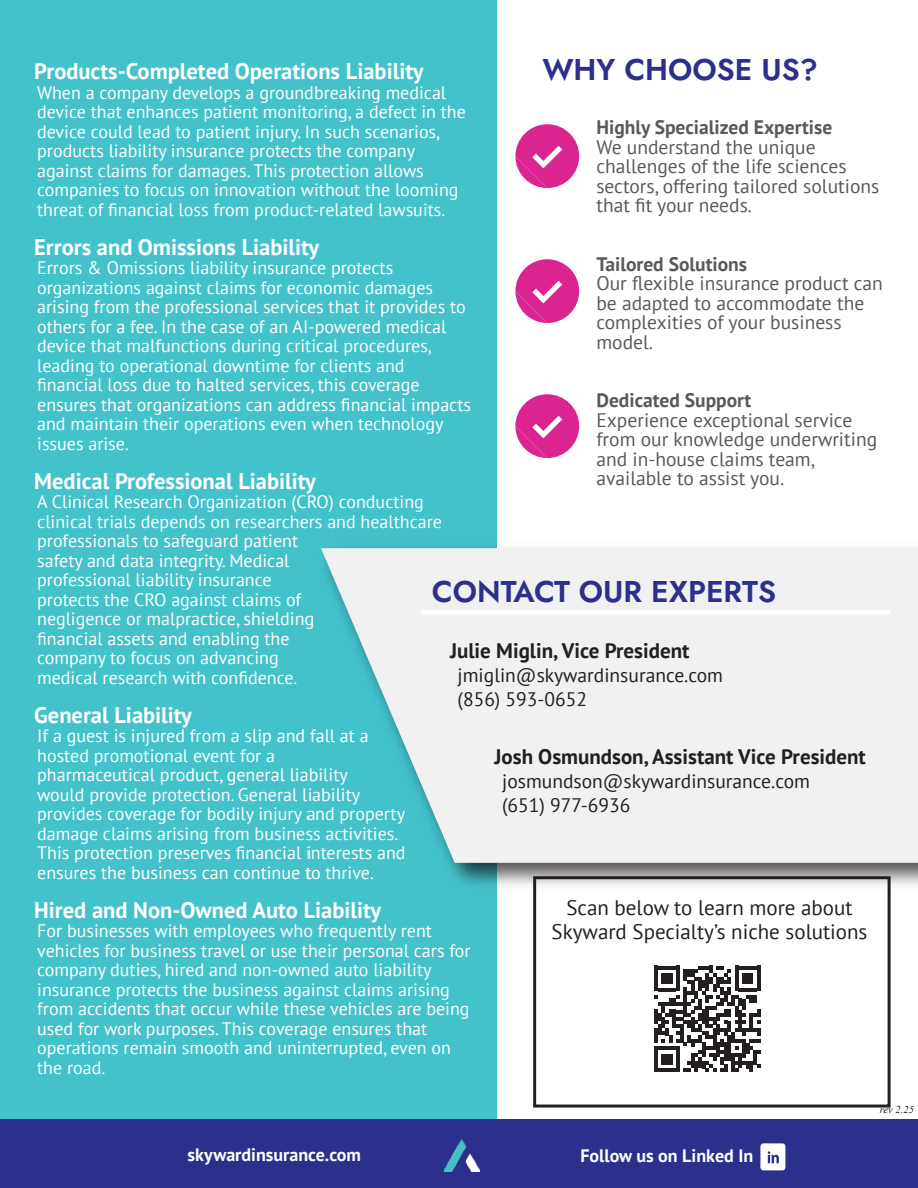
<style>
.page{position:relative;width:918px;height:1188px;background:#fff}
.page>*{position:absolute;margin:0;border:0;box-sizing:border-box;transform-origin:0 0}
.t1{font:600 30px "Jost";color:#2c308c}
.t2{font:700 22.5px "PT Sans";color:#fff}
.t3{font:700 21px "PT Sans";color:#231f20}
.t4{font:21px/24px "PT Sans";color:#231f20;text-align:center}
.t5{font:19.5px/19.5px "PT Sans";color:#58595b}
.t6{font:19.5px/24px "PT Sans";color:#231f20}
.t7{font:700 19.5px "PT Sans";color:#58595b}
.t8{font:18px/19.5px "PT Sans";color:#fff}
.t9{font:700 18px "PT Sans";color:#fff}
.t10{font:italic 10.5px "Times New Roman";color:#231f20}
</style>
<div class="page">
<div style="left:0;top:0;width:496px;height:1188px;background:#44c2cc"></div>
<img style="left:449px;top:536px;width:469px;height:360px">
<svg style="left:321px;top:548px;width:597px;height:315px;fill:#f1f1f2"></svg>
<div style="left:0;top:1120px;width:918px;height:68px;background:#2c308c"></div>
<div style="left:421px;top:610px;width:469px;height:5px;background:#fff"></div>
<svg style="left:654px;top:966px;width:106px;height:106px"></svg>
<div style="left:533px;top:876px;width:358px;height:232px;border:3px solid #231f20"></div>
<img style="left:445px;top:1139px;width:35px;height:33px">
<div style="left:760px;top:1143px;width:25px;height:27px;background:#fff;border-radius:3px"></div>
<svg style="left:768px;top:1151px;width:11px;height:12px"></svg>
<svg style="left:515px;top:124px;width:64px;height:64px"></svg>
<svg style="left:515px;top:259px;width:64px;height:64px"></svg>
<svg style="left:515px;top:394px;width:64px;height:64px"></svg>
<p class="t2" style="left:34px;top:57px;width:391px">Products-Completed Operations Liability</p>
<h1 class="t1" style="left:542px;top:49px;width:277px">WHY CHOOSE US?</h1>
<p class="t8" style="left:37px;top:82px;width:430px">When a company develops a groundbreaking medical device that enhances patient monitoring, a defect in the device could lead to patient injury. In such scenarios, products liability insurance protects the company against claims for damages. This protection allows companies to focus on innovation without the looming threat of financial loss from product-related lawsuits.</p>
<p class="t2" style="left:34px;top:232px;width:287px">Errors and Omissions Liability</p>
<p class="t8" style="left:37px;top:258px;width:435px">Errors &amp; Omissions liability insurance protects organizations against claims for economic damages arising from the professional services that it provides to others for a fee. In the case of an AI-powered medical device that malfunctions during critical procedures, leading to operational downtime for clients and financial loss due to halted services, this coverage ensures that organizations can address financial impacts and maintain their operations even when technology issues arise.</p>
<p class="t2" style="left:34px;top:466px;width:283px">Medical Professional Liability</p>
<p class="t8" style="left:37px;top:492px;width:406px">A Clinical Research Organization (CRO) conducting clinical trials depends on researchers and healthcare professionals to safeguard patient<br>safety and data integrity. Medical<br>professional liability insurance<br>protects the CRO against claims of<br>negligence or malpractice, shielding<br>financial assets and enabling the<br>company to focus on advancing<br>medical research with confidence.</p>
<p class="t2" style="left:34px;top:700px;width:159px">General Liability</p>
<p class="t8" style="left:37px;top:726px;width:370px">If a guest is injured from a slip and fall at a hosted promotional event for a<br>pharmaceutical product, general liability<br>would provide protection. General liability provides coverage for bodily injury and property damage claims arising from business activities.<br>This protection preserves financial interests and ensures the business can continue to thrive.</p>
<p class="t2" style="left:34px;top:895px;width:349px">Hired and Non-Owned Auto Liability</p>
<p class="t8" style="left:37px;top:921px;width:435px">For businesses with employees who frequently rent vehicles for business travel or use their personal cars for company duties, hired and non-owned auto liability insurance protects the business against claims arising from accidents that occur while these vehicles are being used for work purposes. This coverage ensures that operations remain smooth and uninterrupted, even on the road.</p>
<p class="t7" style="left:596px;top:114px;width:237px">Highly Specialized Expertise</p>
<p class="t5" style="left:596px;top:137px;width:284px">We understand the unique challenges of the life sciences sectors, offering tailored solutions that fit your needs.</p>
<p class="t7" style="left:596px;top:251px;width:152px">Tailored Solutions</p>
<p class="t5" style="left:596px;top:273px;width:288px">Our flexible insurance product can be adapted to accommodate the complexities of your business model.</p>
<p class="t7" style="left:596px;top:387px;width:157px">Dedicated Support</p>
<p class="t5" style="left:596px;top:410px;width:282px">Experience exceptional service from our knowledge underwriting and in-house claims team, available to assist you.</p>
<h1 class="t1" style="left:432px;top:571px;width:346px">CONTACT OUR EXPERTS</h1>
<p class="t3" style="left:450px;top:637px;width:241px">Julie Miglin, Vice President</p>
<p class="t6" style="left:458px;top:663px;width:267px">jmiglin@skywardinsurance.com (856) 593-0652</p>
<p class="t3" style="left:495px;top:743px;width:373px">Josh Osmundson, Assistant Vice President</p>
<p class="t6" style="left:502px;top:769px;width:309px">josmundson@skywardinsurance.com (651) 977-6936</p>
<p class="t4" style="left:552px;top:895px;width:317px">Scan below to learn more about<br>Skyward Specialty’s niche solutions</p>
<p class="t9" style="left:188px;top:1143px;width:175px">skywardinsurance.com</p>
<p class="t9" style="left:580px;top:1144px;width:174px">Follow us on Linked In</p>
<p class="t10" style="left:880px;top:1103px;width:36px">rev 2.25</p>
</div>
